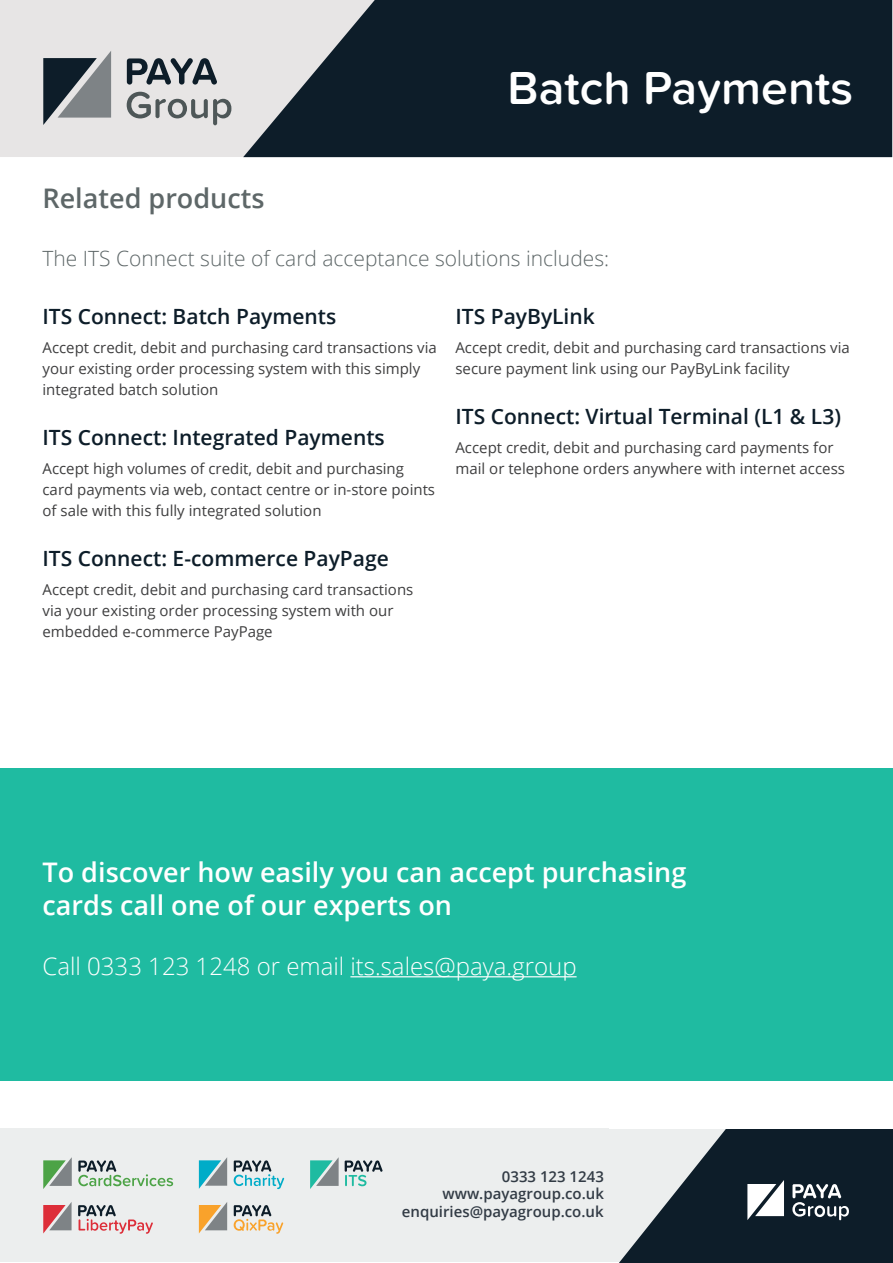
<style>
.page{position:relative;width:893px;height:1263px;background:#fff}
.page>*{position:absolute;margin:0;border:0;box-sizing:border-box;transform-origin:0 0}
.t1{font:600 48px "Proxima Soft";color:#fff}
.Heading_2{font:600 27px/33px "Open Sans";color:#fff}
.Heading_2-2{font:600 27px "Open Sans";color:#5e6768}
.Lead{font:300 24px "Open Sans";color:#fff}
.Heading_4{font:600 21px "Open Sans";color:#0d1d29}
.Lead_Span{font:300 21px "Open Sans";color:#5e6768}
.Body{font:15px/21px "Open Sans";color:#3e3e3f}
.t2{font:600 15px/17.5px "Open Sans";color:#323b45;text-align:right}
</style>
<div class="page">
<div style="left:0;top:1129px;width:893px;height:133px;background:#eceeee"></div>
<div style="left:0;top:0;width:243px;height:157px;background:#e7e5e5"></div>
<svg style="left:243px;top:0;width:649px;height:157px;background:#23313c"></svg>
<svg style="left:619px;top:1129px;width:274px;height:134px;fill:#0d1d29"></svg>
<svg style="left:747px;top:1180px;width:37px;height:40px"></svg>
<svg style="left:792px;top:1184px;width:57px;height:36px;background:#58636b"></svg>
<svg style="left:43px;top:51px;width:68px;height:74px;background:#747a80"></svg>
<svg style="left:127px;top:58px;width:90px;height:27px;background:#7f858b"></svg>
<svg style="left:127px;top:92px;width:104px;height:33px;background:#babbbb"></svg>
<svg style="left:43px;top:1157px;width:29px;height:32px"></svg>
<svg style="left:78px;top:1160px;width:95px;height:26px"></svg>
<svg style="left:199px;top:1202px;width:28px;height:31px"></svg>
<svg style="left:234px;top:1205px;width:49px;height:29px"></svg>
<svg style="left:199px;top:1157px;width:28px;height:32px"></svg>
<svg style="left:234px;top:1160px;width:50px;height:29px"></svg>
<svg style="left:310px;top:1157px;width:29px;height:32px"></svg>
<svg style="left:345px;top:1160px;width:38px;height:26px"></svg>
<svg style="left:43px;top:1202px;width:29px;height:31px"></svg>
<svg style="left:78px;top:1205px;width:75px;height:29px"></svg>
<div style="left:0;top:768px;width:893px;height:312px;background:#1fbba1"></div>
<hr style="left:350px;top:976px;width:227px;height:1px;background:#fff">
<p class="t1" style="left:508px;top:52px;width:347px">Batch Payments</p>
<p class="Heading_2-2" style="left:43px;top:179px;width:224px">Related products</p>
<p class="Lead_Span" style="left:43px;top:244px;width:568px">The ITS Connect suite of card acceptance solutions includes:</p>
<p class="Heading_4" style="left:43px;top:302px;width:295px">ITS Connect: Batch Payments</p>
<p class="Body" style="left:43px;top:337px;width:396px">Accept credit, debit and purchasing card transactions via your existing order processing system with this simply integrated batch solution</p>
<p class="Heading_4" style="left:43px;top:423px;width:344px">ITS Connect: Integrated Payments</p>
<p class="Body" style="left:43px;top:458px;width:394px">Accept high volumes of credit, debit and purchasing card payments via web, contact centre or in-store points of sale with this fully integrated solution</p>
<p class="Heading_4" style="left:43px;top:544px;width:348px">ITS Connect: E-commerce PayPage</p>
<p class="Body" style="left:43px;top:579px;width:372px">Accept credit, debit and purchasing card transactions via your existing order processing system with our embedded e-commerce PayPage</p>
<p class="Heading_4" style="left:455px;top:302px;width:141px">ITS PayByLink</p>
<p class="Body" style="left:455px;top:337px;width:396px">Accept credit, debit and purchasing card transactions via secure payment link using our PayByLink facility</p>
<p class="Heading_4" style="left:455px;top:402px;width:387px">ITS Connect: Virtual Terminal (L1 &amp; L3)</p>
<p class="Body" style="left:455px;top:437px;width:391px">Accept credit, debit and purchasing card payments for mail or telephone orders anywhere with internet access</p>
<p class="Heading_2" style="left:43px;top:855px;width:645px">To discover how easily you can accept purchasing cards call one of our experts on</p>
<p class="Lead" style="left:43px;top:950px;width:536px">Call 0333 123 1248 or email its.sales@paya.group</p>
<p class="t2" style="left:402px;top:1167px;width:204px">0333 123 1243 www.payagroup.co.uk enquiries@payagroup.co.uk</p>
</div>
